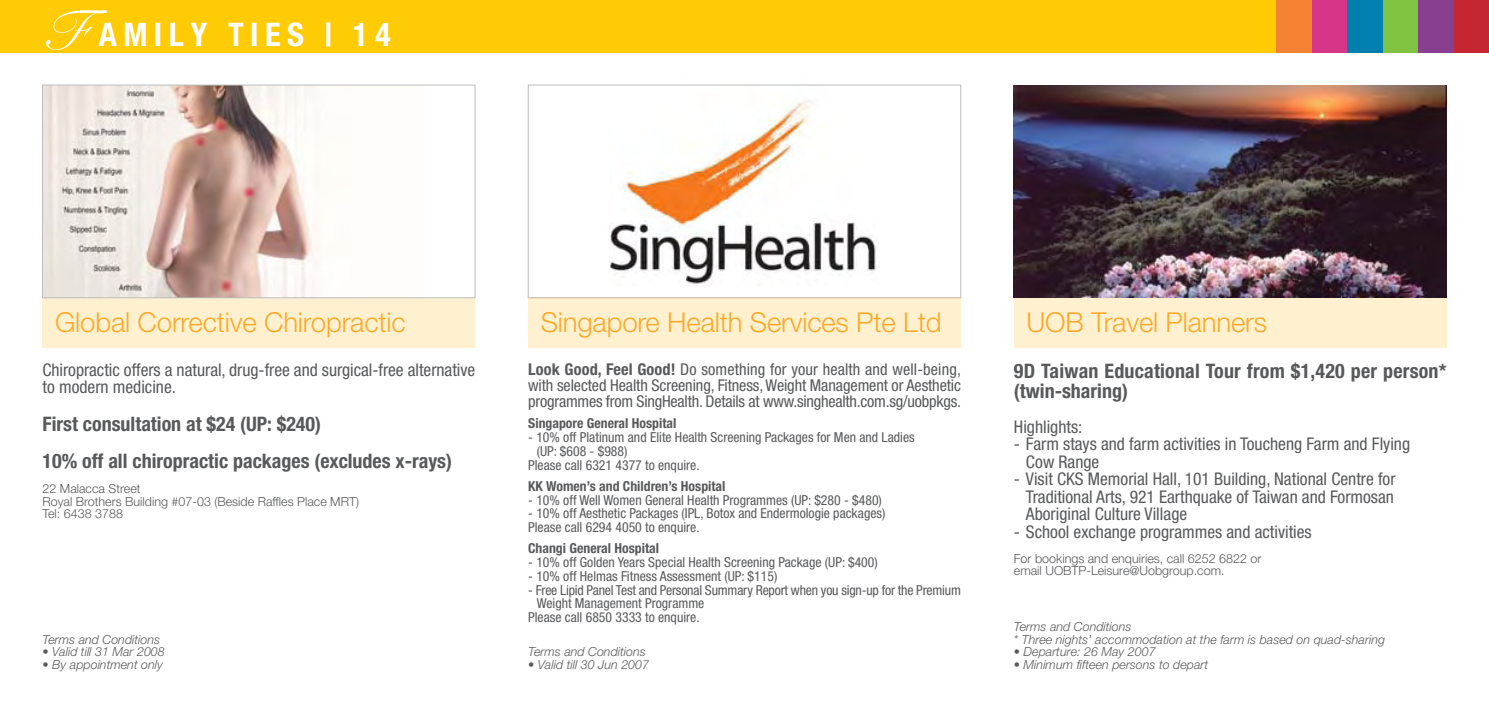
<style>
.page{position:relative;width:1489px;height:709px;background:#fff}
.page>*{position:absolute;margin:0;border:0;box-sizing:border-box;transform-origin:0 0}
.t1{font:700 condensed 32.5px "Helvetica Neue";letter-spacing:.2em;color:#fff}
.t2{font:300 27.5px "Helvetica Neue";letter-spacing:-.005em;color:#fba928}
.t3{font:700 condensed 20px/37.5px "Helvetica Neue";color:#58595b}
.t4{font:condensed 17.5px/17.5px "Helvetica Neue";color:#58595b}
.t5{font:condensed 16.25px/16.2px "Helvetica Neue";letter-spacing:-.015em;color:#58595b;text-align:justify}
.t6{font:condensed 13.75px/13.8px "Helvetica Neue";color:#58595b}
.t7{font:700 condensed 13.75px "Helvetica Neue";color:#58595b}
.t8{font:italic 300 12.5px/12.5px "Helvetica Neue";color:#58595b}
.t9{font:300 12.5px/12.5px "Helvetica Neue";color:#58595b}
.s1{font-family:"Snell Roundhand Script";font-weight:400;font-stretch:normal;font-size:57.5px}
.s2{font-weight:700}
</style>
<div class="page">
<div style="left:0;top:0;width:1488px;height:53px;background:#ffcb04"></div>
<div style="left:1311px;top:0;width:35px;height:53px;background:#d73588"></div>
<div style="left:1382px;top:0;width:35px;height:53px;background:#80c241"></div>
<div style="left:1417px;top:0;width:36px;height:53px;background:#893f90"></div>
<div style="left:1453px;top:0;width:35px;height:53px;background:#c62532"></div>
<div style="left:1276px;top:0;width:35px;height:53px;background:#f58232"></div>
<div style="left:1346px;top:0;width:36px;height:53px;background:#0080af"></div>
<img style="left:609px;top:84px;width:270px;height:203px">
<div style="left:43px;top:298px;width:432px;height:49px;background:#fff1d0"></div>
<div style="left:528px;top:85px;width:433px;height:213px;border:1px solid #bbbdbf"></div>
<div style="left:528px;top:298px;width:432px;height:49px;background:#fff1d0"></div>
<svg style="left:528px;top:298px;width:432px;height:1px"></svg>
<img style="left:1013px;top:85px;width:433px;height:213px">
<div style="left:1013px;top:298px;width:433px;height:49px;background:#fff1d0"></div>
<img style="left:44px;top:87px;width:276px;height:209px">
<div style="left:42px;top:85px;width:433px;height:213px;border:1px solid #bbbdbf"></div>
<h1 class="t1" style="left:43px;top:23px;width:349px"><span class="s1">F</span> AMILY TIES | 14</h1>
<h2 class="t2" style="left:55px;top:312px;width:352px">Global Corrective Chiropractic</h2>
<h2 class="t2" style="left:540px;top:312px;width:402px">Singapore Health Services Pte Ltd</h2>
<p class="t4" style="left:43px;top:362px;width:434px">Chiropractic offers a natural, drug-free and surgical-free alternative to modern medicine.</p>
<h3 class="t3" style="left:43px;top:406px;width:411px">First consultation at $24 (UP: $240)<br>10% off all chiropractic packages (excludes x-rays)</h3>
<p class="t9" style="left:43px;top:483px;width:318px">22 Malacca Street<br>Royal Brothers Building #07-03 (Beside Raffles Place MRT)<br>Tel: 6438 3788</p>
<p class="t8" style="left:43px;top:634px;width:119px">Terms and Conditions</p>
<p class="t8" style="left:43px;top:646px;width:124px">• Valid till 31 Mar 2008</p>
<p class="t8" style="left:43px;top:659px;width:122px">• By appointment only</p>
<p class="t5" style="left:528px;top:362px;width:434px"><span class="s2">Look Good, Feel Good!</span> Do something for your health and well-being, with selected Health Screening, Fitness, Weight Management or Aesthetic programmes from SingHealth. Details at www.singhealth.com.sg/uobpkgs.</p>
<p class="t7" style="left:528px;top:418px;width:150px">Singapore General Hospital</p>
<p class="t6" style="left:528px;top:431px;width:388px">- 10% off Platinum and Elite Health Screening Packages for Men and Ladies</p>
<p class="t6" style="left:536px;top:445px;width:92px">(UP: $608 - $988)</p>
<p class="t6" style="left:528px;top:459px;width:173px">Please call 6321 4377 to enquire.</p>
<p class="t7" style="left:528px;top:481px;width:199px">KK Women’s and Children’s Hospital</p>
<p class="t6" style="left:528px;top:494px;width:355px">- 10% off Well Women General Health Programmes (UP: $280 - $480)</p>
<p class="t6" style="left:528px;top:508px;width:358px">- 10% off Aesthetic Packages (IPL, Botox and Endermologie packages)<br>Please call 6294 4050 to enquire.</p>
<p class="t7" style="left:528px;top:543px;width:132px">Changi General Hospital</p>
<p class="t6" style="left:528px;top:556px;width:351px">- 10% off Golden Years Special Health Screening Package (UP: $400)</p>
<p class="t6" style="left:528px;top:570px;width:250px">- 10% off Helmas Fitness Assessment (UP: $115)</p>
<p class="t6" style="left:528px;top:584px;width:434px">- Free Lipid Panel Test and Personal Summary Report when you sign-up for the Premium</p>
<p class="t6" style="left:536px;top:598px;width:169px">Weight Management Programme</p>
<p class="t6" style="left:528px;top:611px;width:173px">Please call 6850 3333 to enquire.</p>
<p class="t8" style="left:528px;top:646px;width:119px">Terms and Conditions</p>
<p class="t8" style="left:528px;top:659px;width:122px">• Valid till 30 Jun 2007</p>
<h2 class="t2" style="left:1026px;top:312px;width:242px">UOB Travel Planners</h2>
<h3 class="t3" style="left:1013px;top:362px;width:434px;line-height:20px">9D Taiwan Educational Tour from $1,420 per person* (twin-sharing)</h3>
<p class="t4" style="left:1013px;top:419px;width:70px">Highlights:</p>
<p class="t4" style="left:1025px;top:436px;width:385px;text-indent:-12px">- Farm stays and farm activities in Toucheng Farm and Flying<br>Cow Range</p>
<p class="t4" style="left:1025px;top:471px;width:371px;text-align:justify;text-indent:-12px">- Visit CKS Memorial Hall, 101 Building, National Centre for Traditional Arts, 921 Earthquake of Taiwan and Formosan Aboriginal Culture Village</p>
<p class="t4" style="left:1013px;top:524px;width:299px">- School exchange programmes and activities</p>
<p class="t9" style="left:1013px;top:553px;width:249px">For bookings and enquiries, call 6252 6822 or email UOBTP-Leisure@Uobgroup.com.</p>
<p class="t8" style="left:1013px;top:621px;width:372px">Terms and Conditions<br>* Three nights’ accommodation at the farm is based on quad-sharing</p>
<p class="t8" style="left:1013px;top:646px;width:143px">• Departure: 26 May 2007</p>
<p class="t8" style="left:1013px;top:659px;width:196px">• Minimum fifteen persons to depart</p>
</div>
